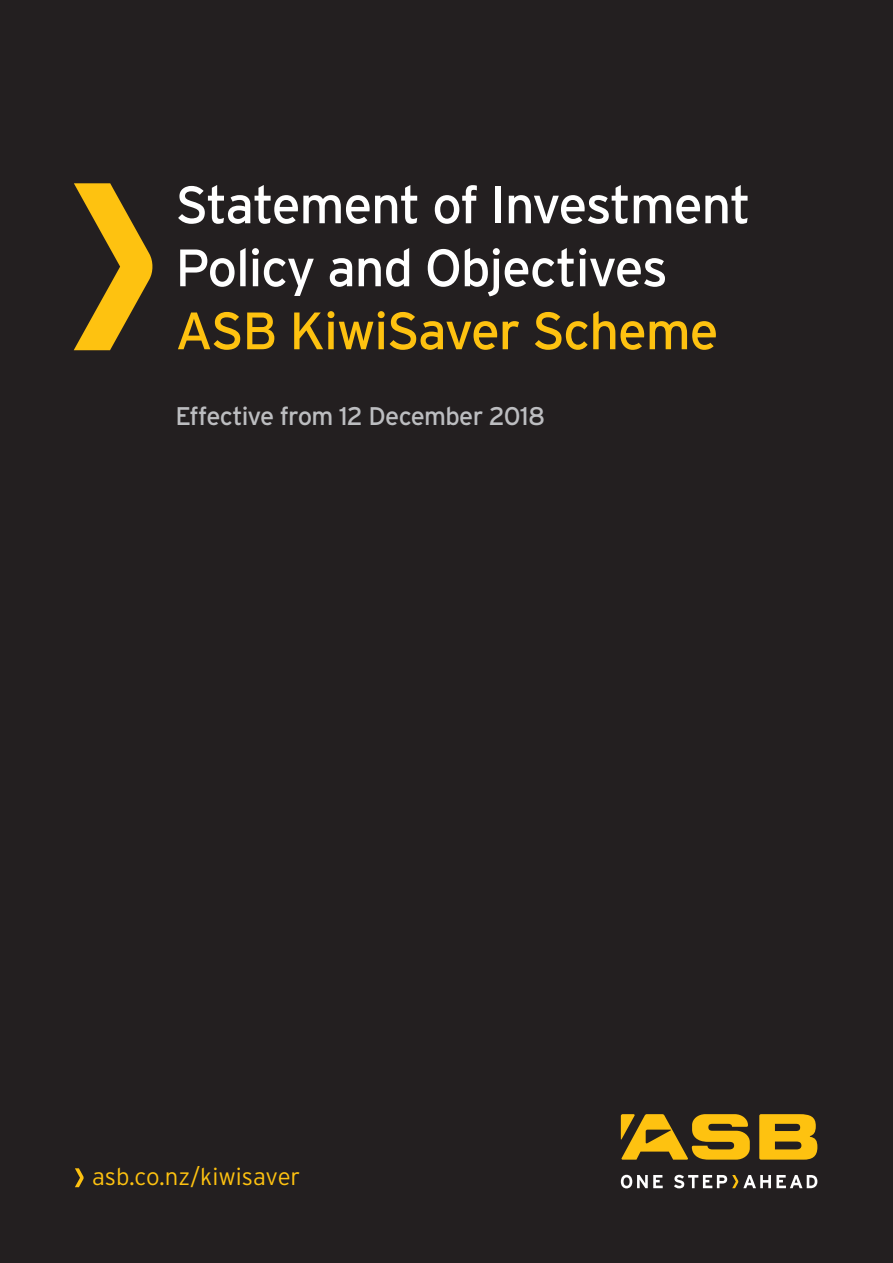
<style>
.page{position:relative;width:893px;height:1263px;background:#231f20}
.page>*{position:absolute;margin:0;border:0;box-sizing:border-box;transform-origin:0 0}
.t1{font:52.5px/63px "Interstate";letter-spacing:-.025em;color:#fff}
.t2{font:52.5px "Interstate";letter-spacing:-.025em;color:#fec210}
.t3{font:25.5px "Interstate";letter-spacing:-.03em;color:#bcbdc0}
.t4{font:300 24px "Interstate";color:#fec210}
</style>
<div class="page">
<svg style="left:621px;top:1114px;width:196px;height:45px"></svg>
<svg style="left:621px;top:1175px;width:196px;height:13px"></svg>
<svg style="left:74px;top:183px;width:79px;height:167px"></svg>
<svg style="left:75px;top:1168px;width:9px;height:19px"></svg>
<p class="t1" style="left:175px;top:173px;width:577px">Statement of Investment<br>Policy and Objectives</p>
<p class="t2" style="left:175px;top:301px;width:545px">ASB KiwiSaver Scheme</p>
<p class="t3" style="left:175px;top:401px;width:371px">Effective from 12 December 2018</p>
<p class="t4" style="left:92px;top:1163px;width:210px">asb.co.nz/kiwisaver</p>
</div>
